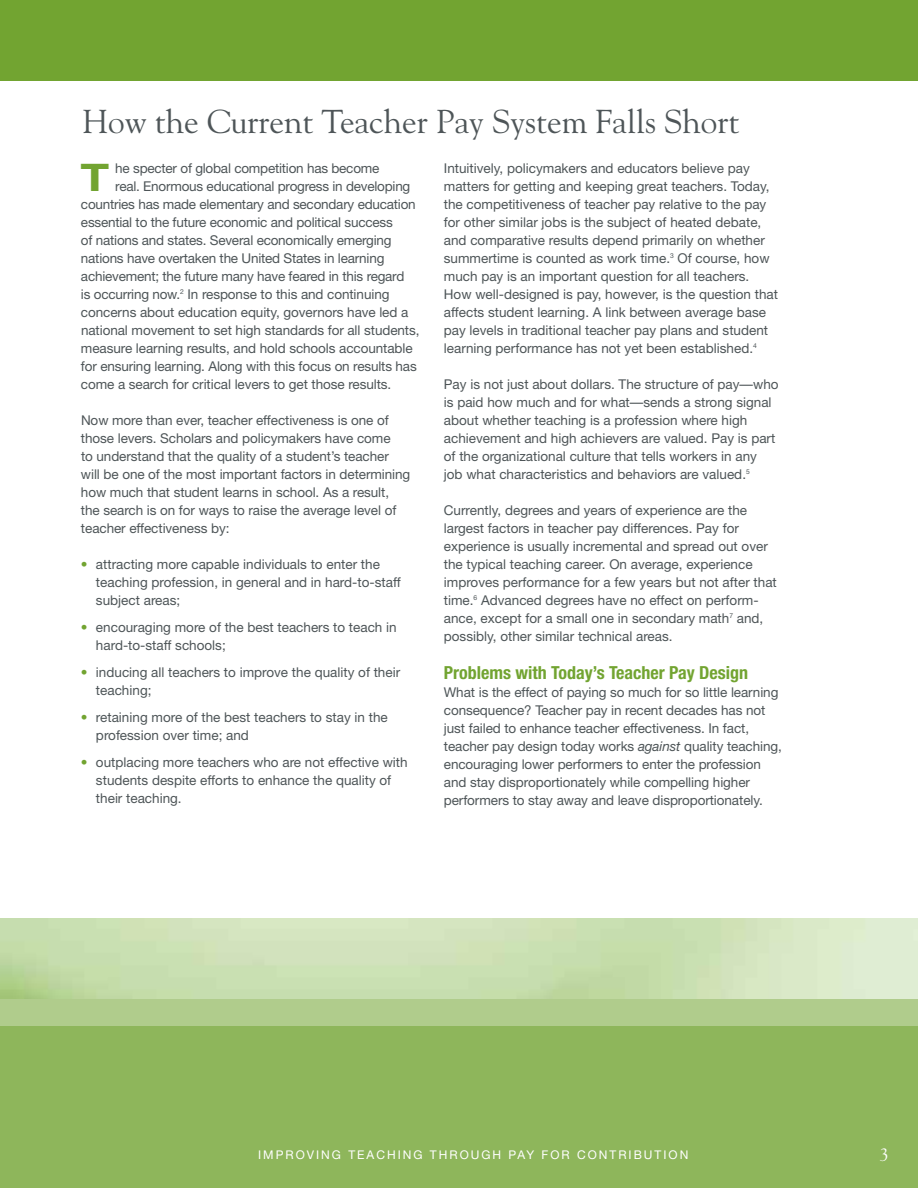
<style>
.page{position:relative;width:918px;height:1188px;background:#fff}
.page>*{position:absolute;margin:0;border:0;box-sizing:border-box;transform-origin:0 0}
.t1{font:700 expanded 38.1px "Helvetica Neue";color:#72a431}
.t2{font:33px "Goudy";color:#4e5558}
.t3{font:700 condensed 18px "Helvetica Neue";color:#72a431}
.t4{font:18px "Goudy";color:#fff}
.t5{font:13.5px/18px "Helvetica Neue";color:#4e5558}
.t6{font:12px "Helvetica Neue";letter-spacing:.165em;color:#fff}
.s1{color:#72a431}
.s2{font-style:italic}
</style>
<div class="page">
<div style="left:0;top:999px;width:918px;height:189px;background:#8eb65b"></div>
<div style="left:0;top:0;width:918px;height:81px;background:#72a431"></div>
<div style="left:0;top:999px;width:918px;height:27px;background:#b0cc8c"></div>
<h2 class="t2" style="left:82px;top:102px;width:658px">How the Current Teacher Pay System Falls Short</h2>
<h1 class="t1" style="left:81px;top:164px;width:29px">T</h1>
<p class="t5" style="left:115px;top:161px;width:266px">he specter of global competition has become</p>
<p class="t5" style="left:115px;top:179px;width:297px">real. Enormous educational progress in developing</p>
<p class="t5" style="left:81px;top:197px;width:336px">countries has made elementary and secondary education</p>
<p class="t5" style="left:81px;top:215px;width:313px">essential to the future economic and political success</p>
<p class="t5" style="left:81px;top:233px;width:312px">of nations and states. Several economically emerging</p>
<p class="t5" style="left:81px;top:251px;width:305px">nations have overtaken the United States in learning</p>
<p class="t5" style="left:81px;top:269px;width:325px">achievement; the future many have feared in this regard</p>
<p class="t5" style="left:81px;top:287px;width:310px">is occurring now.<sup>2</sup> In response to this and continuing</p>
<p class="t5" style="left:81px;top:305px;width:329px">concerns about education equity, governors have led a</p>
<p class="t5" style="left:81px;top:323px;width:340px">national movement to set high standards for all students,</p>
<p class="t5" style="left:81px;top:341px;width:333px">measure learning results, and hold schools accountable</p>
<p class="t5" style="left:81px;top:359px;width:337px">for ensuring learning. Along with this focus on results has</p>
<p class="t5" style="left:81px;top:377px;width:312px">come a search for critical levers to get those results.</p>
<p class="t5" style="left:81px;top:413px;width:331px">Now more than ever, teacher effectiveness is one of those levers. Scholars and policymakers have come<br>to understand that the quality of a student’s teacher will be one of the most important factors in determining how much that student learns in school. As a result, the search is on for ways to raise the average level of teacher effectiveness by:</p>
<p class="t5" style="left:96px;top:557px;width:306px;text-indent:-15px"><span class="s1">•</span> attracting more capable individuals to enter the teaching profession, in general and in hard-to-staff subject areas;</p>
<p class="t5" style="left:96px;top:620px;width:302px;text-indent:-15px"><span class="s1">•</span> encouraging more of the best teachers to teach in hard-to-staff schools;</p>
<p class="t5" style="left:96px;top:665px;width:306px;text-indent:-15px"><span class="s1">•</span> inducing all teachers to improve the quality of their teaching;</p>
<p class="t5" style="left:96px;top:710px;width:293px;text-indent:-15px"><span class="s1">•</span> retaining more of the best teachers to stay in the profession over time; and</p>
<p class="t5" style="left:96px;top:755px;width:313px;text-indent:-15px"><span class="s1">•</span> outplacing more teachers who are not effective with students despite efforts to enhance the quality of their teaching.</p>
<p class="t5" style="left:444px;top:161px;width:336px">Intuitively, policymakers and educators believe pay matters for getting and keeping great teachers. Today, the competitiveness of teacher pay relative to the pay for other similar jobs is the subject of heated debate, and comparative results depend primarily on whether summertime is counted as work time.<sup>3</sup> Of course, how much pay is an important question for all teachers.<br>How well-designed is pay, however, is the question that affects student learning. A link between average base pay levels in traditional teacher pay plans and student learning performance has not yet been established.<sup>4</sup></p>
<p class="t5" style="left:444px;top:377px;width:336px">Pay is not just about dollars. The structure of pay—who is paid how much and for what—sends a strong signal about whether teaching is a profession where high achievement and high achievers are valued. Pay is part of the organizational culture that tells workers in any job what characteristics and behaviors are valued.<sup>5</sup></p>
<p class="t5" style="left:444px;top:503px;width:334px">Currently, degrees and years of experience are the largest factors in teacher pay differences. Pay for experience is usually incremental and spread out over the typical teaching career. On average, experience improves performance for a few years but not after that time.<sup>6</sup> Advanced degrees have no effect on perform&shy;ance, except for a small one in secondary math<sup>7</sup> and, possibly, other similar technical areas.</p>
<h3 class="t3" style="left:444px;top:666px;width:306px">Problems with Today’s Teacher Pay Design</h3>
<p class="t5" style="left:444px;top:684px;width:340px">What is the effect of paying so much for so little learning consequence? Teacher pay in recent decades has not just failed to enhance teacher effectiveness. In fact, teacher pay design today works <span class="s2">against</span> quality teaching, encouraging lower performers to enter the profession and stay disproportionately while compelling higher performers to stay away and leave disproportionately.</p>
<p class="t6" style="left:258px;top:1150px;width:432px">IMPROVING TEACHING THROUGH PAY FOR CONTRIBUTION</p>
<h3 class="t4" style="left:880px;top:1144px;width:10px">3</h3>
</div>
